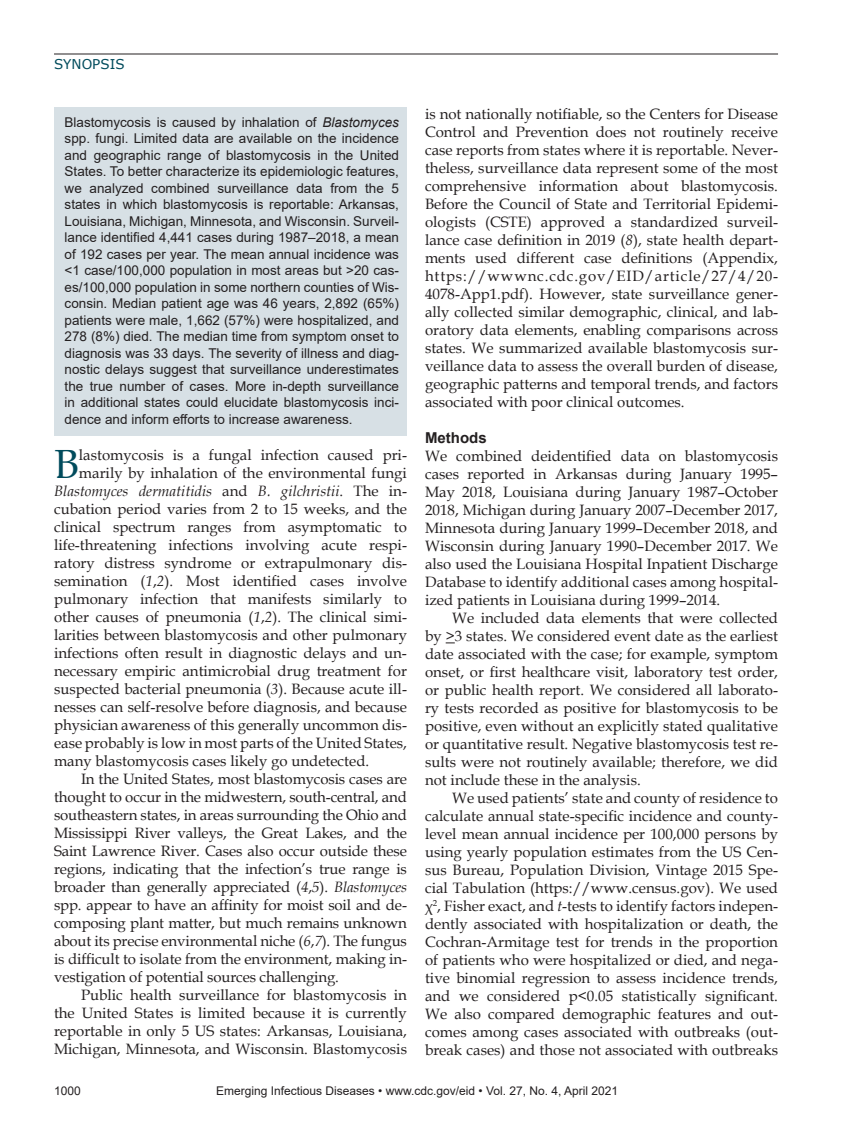
<style>
.page{position:relative;width:851px;height:1134px;background:#fff}
.page>*{position:absolute;margin:0;border:0;box-sizing:border-box;transform-origin:0 0}
.t1{font:40.8px "Book Antiqua";color:#004b5c}
.t2{font:15px/18px "Book Antiqua";color:#231f20;text-align:justify}
.t3{font:italic 15px "Book Antiqua";color:#231f20}
.t4{font:700 15px "Arial";color:#231f20}
.t5{font:13.5px/16.5px "Arial";color:#231f20;text-align:justify}
.t6{font:13.5px "Verdana";color:#004b5c}
.t7{font:12px "Arial";color:#231f20}
.s1{font-style:italic}
.s2{font-style:normal}
</style>
<div class="page">
<hr style="left:54px;top:54px;width:724px;height:1px;background:#231f20">
<div style="left:54px;top:107px;width:353px;height:328px;background:#d7e0e5"></div>
<p class="t6" style="left:54px;top:55px;width:72px">SYNOPSIS</p>
<p class="t5" style="left:65px;top:114px;width:336px">Blastomycosis is caused by inhalation of <span class="s1">Blastomyces </span>spp. fungi. Limited data are available on the incidence and geographic range of blastomycosis in the United States. To better characterize its epidemiologic features, we analyzed combined surveillance data from the 5 states in which blastomycosis is reportable: Arkansas, Louisiana, Michigan, Minnesota, and Wisconsin. Surveil&shy;lance identified 4,441 cases during 1987–2018, a mean of 192 cases per year. The mean annual incidence was &lt;1 case/100,000 population in most areas but &gt;20 cas&shy;es/100,000 population in some northern counties of Wis&shy;consin. Median patient age was 46 years, 2,892 (65%) patients were male, 1,662 (57%) were hospitalized, and 278 (8%) died. The median time from symptom onset to diagnosis was 33 days. The severity of illness and diag&shy;nostic delays suggest that surveillance underestimates the true number of cases. More in-depth surveillance in additional states could elucidate blastomycosis inci&shy;dence and inform efforts to increase awareness.</p>
<h1 class="t1" style="left:54px;top:436px;width:26px">B</h1>
<p class="t2" style="left:79px;top:445px;width:329px">lastomycosis is a fungal infection caused pri-</p>
<p class="t2" style="left:79px;top:463px;width:329px">marily by inhalation of the environmental fungi</p>
<p class="t3" style="left:54px;top:480px;width:354px">Blastomyces dermatitidis <span class="s2">and</span> B. gilchristii<span class="s2">. The in-</span></p>
<p class="t2" style="left:54px;top:499px;width:354px">cubation period varies from 2 to 15 weeks, and the</p>
<p class="t2" style="left:54px;top:517px;width:354px">clinical spectrum ranges from asymptomatic to</p>
<p class="t2" style="left:54px;top:535px;width:354px">life-threatening infections involving acute respi-</p>
<p class="t2" style="left:54px;top:553px;width:354px">ratory distress syndrome or extrapulmonary dis-</p>
<p class="t2" style="left:54px;top:571px;width:354px">semination (<span class="s1">1</span>,<span class="s1">2</span>). Most identified cases involve</p>
<p class="t2" style="left:54px;top:589px;width:354px">pulmonary infection that manifests similarly to</p>
<p class="t2" style="left:54px;top:607px;width:354px">other causes of pneumonia (<span class="s1">1</span>,<span class="s1">2</span>). The clinical simi-</p>
<p class="t2" style="left:54px;top:625px;width:354px">larities between blastomycosis and other pulmonary</p>
<p class="t2" style="left:54px;top:643px;width:354px">infections often result in diagnostic delays and un-</p>
<p class="t2" style="left:54px;top:661px;width:354px">necessary empiric antimicrobial drug treatment for</p>
<p class="t2" style="left:54px;top:679px;width:354px">suspected bacterial pneumonia (<span class="s1">3</span>). Because acute ill-</p>
<p class="t2" style="left:54px;top:697px;width:354px">nesses can self-resolve before diagnosis, and because</p>
<p class="t2" style="left:54px;top:715px;width:354px">physician awareness of this generally uncommon dis-</p>
<p class="t2" style="left:54px;top:733px;width:354px">ease probably is low in most parts of the United States,</p>
<p class="t2" style="left:54px;top:751px;width:317px">many blastomycosis cases likely go undetected.</p>
<p class="t2" style="left:81px;top:769px;width:327px">In the United States, most blastomycosis cases are</p>
<p class="t2" style="left:54px;top:787px;width:354px">thought to occur in the midwestern, south-central, and</p>
<p class="t2" style="left:54px;top:805px;width:354px">southeastern states, in areas surrounding the Ohio and</p>
<p class="t2" style="left:54px;top:823px;width:354px">Mississippi River valleys, the Great Lakes, and the</p>
<p class="t2" style="left:54px;top:841px;width:354px">Saint Lawrence River. Cases also occur outside these</p>
<p class="t2" style="left:54px;top:859px;width:354px">regions, indicating that the infection’s true range is</p>
<p class="t2" style="left:54px;top:877px;width:354px">broader than generally appreciated (<span class="s1">4</span>,<span class="s1">5</span>). <span class="s1">Blastomyces</span></p>
<p class="t2" style="left:54px;top:895px;width:354px">spp. appear to have an affinity for moist soil and de-</p>
<p class="t2" style="left:54px;top:913px;width:354px">composing plant matter, but much remains unknown</p>
<p class="t2" style="left:54px;top:931px;width:354px">about its precise environmental niche (<span class="s1">6</span>,<span class="s1">7</span>). The fungus</p>
<p class="t2" style="left:54px;top:949px;width:354px">is difficult to isolate from the environment, making in-</p>
<p class="t2" style="left:54px;top:967px;width:286px">vestigation of potential sources challenging.</p>
<p class="t2" style="left:81px;top:985px;width:327px">Public health surveillance for blastomycosis in</p>
<p class="t2" style="left:54px;top:1003px;width:354px">the United States is limited because it is currently</p>
<p class="t2" style="left:54px;top:1021px;width:354px">reportable in only 5 US states: Arkansas, Louisiana,</p>
<p class="t2" style="left:54px;top:1039px;width:354px">Michigan, Minnesota, and Wisconsin. Blastomycosis</p>
<p class="t2" style="left:425px;top:104px;width:354px">is not nationally notifiable, so the Centers for Disease Control and Prevention does not routinely receive case reports from states where it is reportable. Never&shy;theless, surveillance data represent some of the most comprehensive information about blastomycosis.<br>Before the Council of State and Territorial Epidemi&shy;ologists (CSTE) approved a standardized surveil&shy;lance case definition in 2019 (<span class="s1">8</span>), state health depart&shy;ments used different case definitions (Appendix, https://wwwnc.cdc.gov/EID/article/27/4/20- 4078-App1.pdf). However, state surveillance gener&shy;ally collected similar demographic, clinical, and lab&shy;oratory data elements, enabling comparisons across states. We summarized available blastomycosis sur&shy;veillance data to assess the overall burden of disease, geographic patterns and temporal trends, and factors associated with poor clinical outcomes.</p>
<p class="t4" style="left:425px;top:427px;width:63px">Methods</p>
<p class="t2" style="left:425px;top:446px;width:354px">We combined deidentified data on blastomycosis cases reported in Arkansas during January 1995– May 2018, Louisiana during January 1987–October 2018, Michigan during January 2007–December 2017, Minnesota during January 1999–December 2018, and Wisconsin during January 1990–December 2017. We also used the Louisiana Hospital Inpatient Discharge Database to identify additional cases among hospital&shy;ized patients in Louisiana during 1999–2014.</p>
<p class="t2" style="left:425px;top:608px;width:354px;text-indent:27px">We included data elements that were collected by &gt;3 states. We considered event date as the earliest date associated with the case; for example, symptom onset, or first healthcare visit, laboratory test order, or public health report. We considered all laborato&shy;ry tests recorded as positive for blastomycosis to be positive, even without an explicitly stated qualitative or quantitative result. Negative blastomycosis test re&shy;sults were not routinely available; therefore, we did not include these in the analysis.</p>
<p class="t2" style="left:425px;top:788px;width:354px;text-indent:27px">We used patients’ state and county of residence to calculate annual state-specific incidence and county&shy;level mean annual incidence per 100,000 persons by using yearly population estimates from the US Cen&shy;sus Bureau, Population Division, Vintage 2015 Spe&shy;cial Tabulation (https://www.census.gov). We used χ<sup>2</sup>, Fisher exact, and <span class="s1">t</span>-tests to identify factors indepen&shy;dently associated with hospitalization or death, the Cochran-Armitage test for trends in the proportion of patients who were hospitalized or died, and nega&shy;tive binomial regression to assess incidence trends, and we considered p&lt;0.05 statistically significant.<br>We also compared demographic features and out&shy;comes among cases associated with outbreaks (out&shy;break cases) and those not associated with outbreaks</p>
<p class="t7" style="left:54px;top:1083px;width:28px">1000</p>
<p class="t7" style="left:216px;top:1083px;width:403px">Emerging Infectious Diseases • www.cdc.gov/eid • Vol. 27, No. 4, April 2021</p>
</div>
